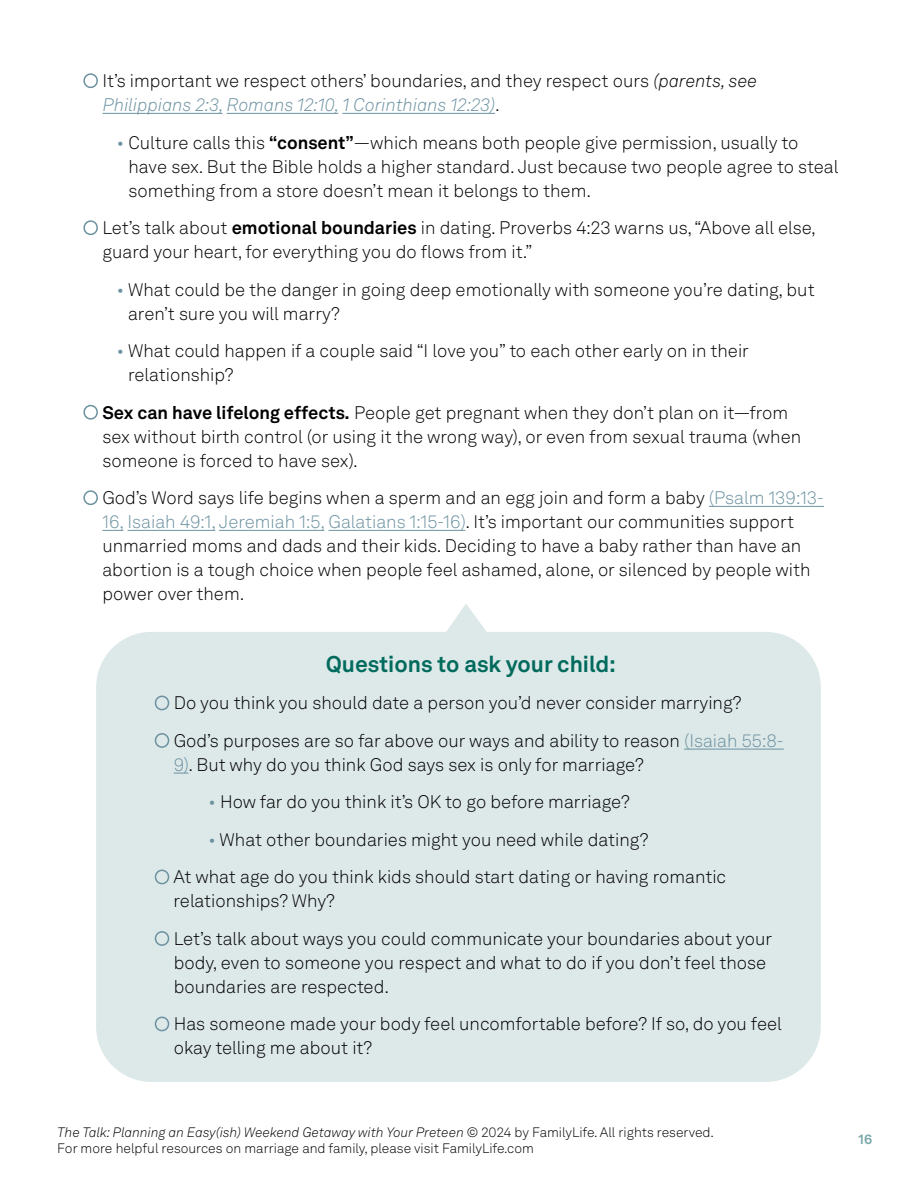
<style>
.page{position:relative;width:918px;height:1188px;background:#fff}
.page>*{position:absolute;margin:0;border:0;box-sizing:border-box;transform-origin:0 0}
.t1{font:700 22.5px "Akkurat LL";color:#006b5c}
.t2{font:300 18px/24px "Akkurat LL";color:#000}
.t3{font:300 13.5px/16.5px "Akkurat LL";color:#000}
.t4{font:700 13.5px "Akkurat LL";color:#7ca8ab}
.s1{color:#6c92a0}
.s2{font-style:italic}
.s3{font-style:italic;color:#6c92a0}
.s4{font-weight:700}
</style>
<div class="page">
<hr style="left:102px;top:113px;width:121px;height:1px;background:#6c92a0">
<hr style="left:227px;top:113px;width:111px;height:1px;background:#6c92a0">
<hr style="left:342px;top:113px;width:153px;height:1px;background:#6c92a0">
<hr style="left:709px;top:506px;width:115px;height:1px;background:#6c92a0">
<svg style="left:102px;top:530px;width:21px;height:1px"></svg>
<hr style="left:128px;top:530px;width:87px;height:1px;background:#6c92a0">
<hr style="left:219px;top:530px;width:105px;height:1px;background:#6c92a0">
<hr style="left:329px;top:530px;width:136px;height:1px;background:#6c92a0">
<div style="left:96px;top:632px;width:725px;height:450px;background:#dde8e9;border-radius:55px"></div>
<svg style="left:446px;top:604px;width:41px;height:28px"></svg>
<hr style="left:684px;top:749px;width:100px;height:1px;background:#6c92a0">
<svg style="left:174px;top:773px;width:14px;height:1px"></svg>
<p class="t2" style="left:102px;top:68px;width:656px;text-indent:-19px"><span class="s1">•</span> It’s important we respect others’ boundaries, and they respect ours <span class="s2">(parents, see<br></span><span class="s3">Philippians 2:3, Romans 12:10, 1 Corinthians 12:23)</span>.</p>
<p class="t2" style="left:128px;top:130px;width:711px;text-indent:-12px"><span class="s1">•</span> Culture calls this <span class="s4">“consent”</span>—which means both people give permission, usually to have sex. But the Bible holds a higher standard. Just because two people agree to steal something from a store doesn’t mean it belongs to them.</p>
<p class="t2" style="left:102px;top:215px;width:715px;text-indent:-19px"><span class="s1">•</span> Let’s talk about <span class="s4">emotional boundaries</span> in dating. Proverbs 4:23 warns us, “Above all else, guard your heart, for everything you do flows from it.”</p>
<p class="t2" style="left:128px;top:277px;width:688px;text-indent:-11px"><span class="s1">•</span> What could be the danger in going deep emotionally with someone you’re dating, but aren’t sure you will marry?</p>
<p class="t2" style="left:128px;top:338px;width:623px;text-indent:-11px"><span class="s1">•</span> What could happen if a couple said “I love you” to each other early on in their relationship?</p>
<p class="t2" style="left:102px;top:400px;width:700px;text-indent:-19px"><span class="s1">•</span> <span class="s4">Sex can have lifelong effects.</span> People get pregnant when they don’t plan on it—from sex without birth control (or using it the wrong way), or even from sexual trauma (when someone is forced to have sex).</p>
<p class="t2" style="left:102px;top:485px;width:723px;text-indent:-19px"><span class="s1">•</span> God’s Word says life begins when a sperm and an egg join and form a baby <span class="s1">(Psalm 139:13- 16, Isaiah 49:1, Jeremiah 1:5, Galatians 1:15-16)</span>. It’s important our communities support unmarried moms and dads and their kids. Deciding to have a baby rather than have an abortion is a tough choice when people feel ashamed, alone, or silenced by people with power over them.</p>
<p class="t1" style="left:326px;top:647px;width:291px">Questions to ask your child:</p>
<p class="t2" style="left:154px;top:691px;width:589px"><span class="s1">•</span> Do you think you should date a person you’d never consider marrying?</p>
<p class="t2" style="left:174px;top:728px;width:611px;text-indent:-19px"><span class="s1">•</span> God’s purposes are so far above our ways and ability to reason <span class="s1">(Isaiah 55:8-<br>9)</span>. But why do you think God says sex is only for marriage?</p>
<p class="t2" style="left:208px;top:790px;width:423px"><span class="s1">•</span> How far do you think it’s OK to go before marriage?</p>
<p class="t2" style="left:208px;top:827px;width:442px"><span class="s1">•</span> What other boundaries might you need while dating?</p>
<p class="t2" style="left:174px;top:865px;width:554px;text-indent:-19px"><span class="s1">•</span> At what age do you think kids should start dating or having romantic relationships? Why?</p>
<p class="t2" style="left:174px;top:926px;width:600px;text-indent:-19px"><span class="s1">•</span> Let’s talk about ways you could communicate your boundaries about your body, even to someone you respect and what to do if you don’t feel those boundaries are respected.</p>
<p class="t2" style="left:174px;top:1012px;width:610px;text-indent:-19px"><span class="s1">•</span> Has someone made your body feel uncomfortable before? If so, do you feel okay telling me about it?</p>
<p class="t3" style="left:57px;top:1123px;width:658px"><span class="s2">The Talk: Planning an Easy(ish) Weekend Getaway with Your Preteen</span> © 2024 by FamilyLife. All rights reserved.<br>For more helpful resources on marriage and family, please visit FamilyLife.com</p>
<p class="t4" style="left:859px;top:1129px;width:15px">16</p>
</div>
